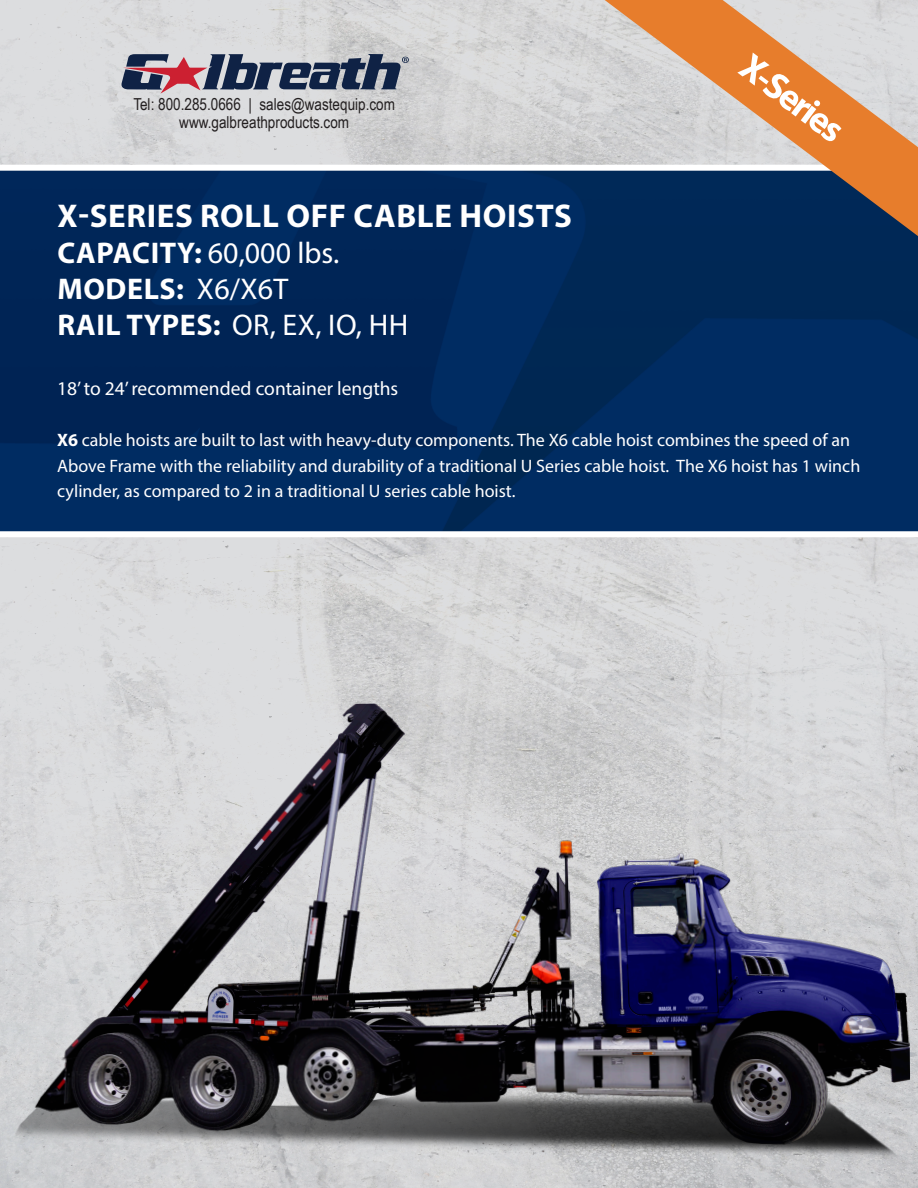
<style>
.page{position:relative;width:918px;height:1188px;background:#fff}
.page>*{position:absolute;margin:0;border:0;box-sizing:border-box;transform-origin:0 0}
.t1{font:700 37.5px "Myriad Pro";color:#fff}
.t2{font:700 33px "Myriad Pro";letter-spacing:.02em;color:#fff}
.t3{font:30px "Myriad Pro";color:#fff}
.t4{font:700 30px "Myriad Pro";letter-spacing:.02em;color:#fff}
.t5{font:19.5px "Myriad Pro";color:#fff}
.t6{font:18px/25.5px "Myriad Pro";color:#fff}
.t7{font:16.5px/18px "Arial Narrow";color:#231f20;text-align:center}
.s1{font-weight:700}
.s2{font-weight:400}
</style>
<div class="page">
<div style="left:0;top:536px;width:918px;height:652px;background:#dcdddf"></div>
<div style="left:0;top:0;width:918px;height:196px;background:#dcdddf"></div>
<div style="left:0;top:171px;width:918px;height:363px;background:#00285a"></div>
<div style="left:0;top:165px;width:918px;height:6px;background:#fff"></div>
<div style="left:0;top:531px;width:918px;height:6px;background:#fff"></div>
<svg style="left:122px;top:54px;width:287px;height:40px"></svg>
<svg style="left:605px;top:0;width:313px;height:236px"></svg>
<img style="left:0;top:699px;width:911px;height:489px">
<p class="t7" style="left:133px;top:95px;width:263px">Tel: 800.285.0666 | sales@wastequip.com www.galbreathproducts.com</p>
<p class="t2" style="left:58px;top:195px;width:516px">X-SERIES ROLL OFF CABLE HOISTS</p>
<p class="t3" style="left:58px;top:235px;width:283px"><span class="s1">CAPACITY:</span> 60,000 lbs.</p>
<p class="t4" style="left:58px;top:270px;width:232px">MODELS: <span class="s2">X6/X6T</span></p>
<p class="t3" style="left:58px;top:307px;width:353px"><span class="s1">RAIL TYPES:</span> OR, EX, IO, HH</p>
<p class="t1" style="left:759px;top:43px;width:121px;rotate:37deg">X-Series</p>
<p class="t5" style="left:57px;top:377px;width:343px">18’ to 24’ recommended container lengths</p>
<p class="t6" style="left:57px;top:427px;width:805px"><span class="s1">X6</span> cable hoists are built to last with heavy-duty components. The X6 cable hoist combines the speed of an<br>Above Frame with the reliability and durability of a traditional U Series cable hoist. The X6 hoist has 1 winch cylinder, as compared to 2 in a traditional U series cable hoist.</p>
</div>
